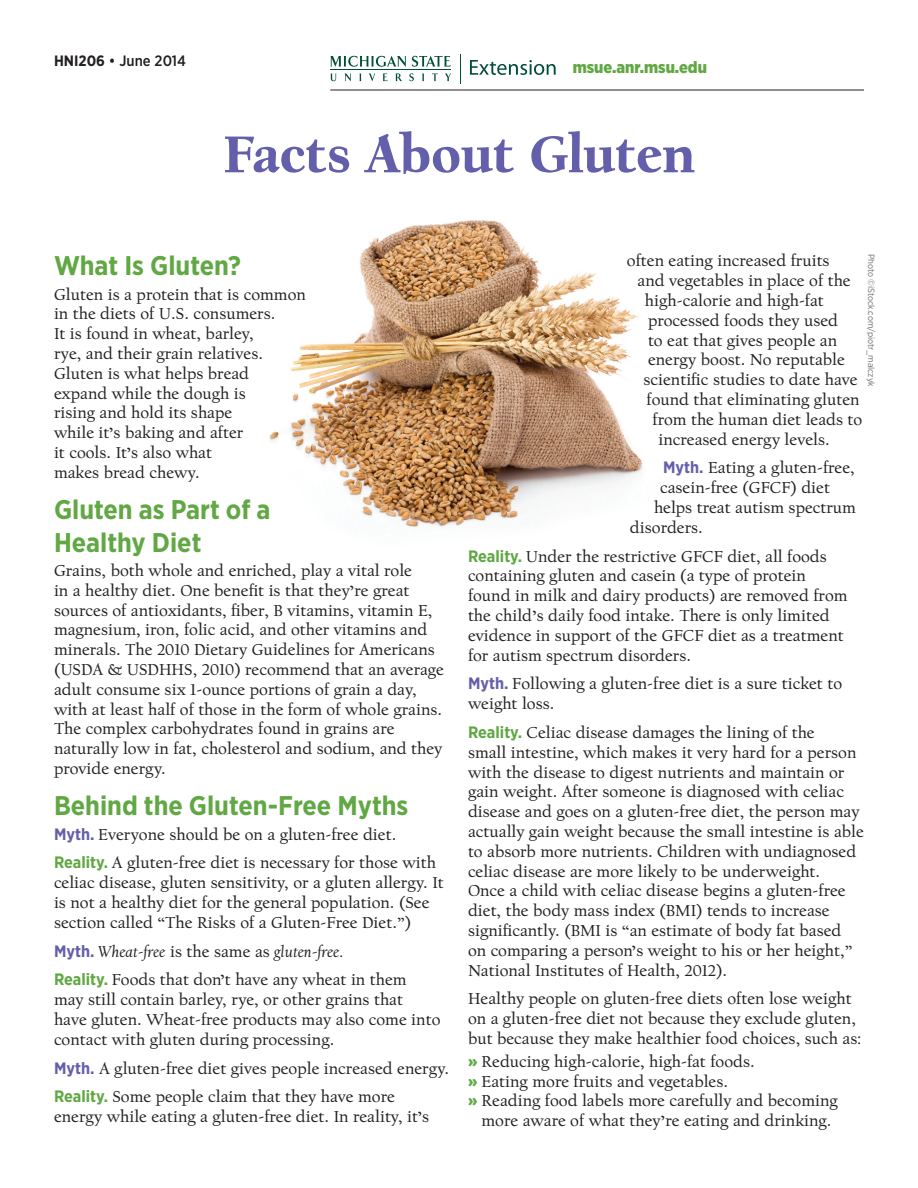
<style>
.page{position:relative;width:918px;height:1188px;background:#fff}
.page>*{position:absolute;margin:0;border:0;box-sizing:border-box;transform-origin:0 0}
.t1{font:900 54px "Californian FB Text";color:#645faa}
.t2{font:700 27px/32.4px "Gotham Narrow";color:#61a844}
.t3{font:16.5px/19.8px "Californian FB Text";color:#231f20}
.t4{font:900 16.5px "Gotham Narrow";color:#61a844}
.t5{font:500 15px "Gotham Narrow";color:#231f20}
.t6{font:9px "Gotham Narrow";color:#6c6d70}
.s1{font-weight:700}
.s2{font-family:"Gotham Narrow";font-weight:700;color:#645faa}
.s3{font-family:"Gotham Narrow";font-weight:700;color:#61a844}
.s4{font-style:italic}
.s5{font-family:"Gotham Narrow";font-weight:900;color:#61a844}
</style>
<div class="page">
<svg style="left:330px;top:74px;width:6px;height:7px"></svg>
<svg style="left:345px;top:74px;width:6px;height:7px"></svg>
<svg style="left:359px;top:74px;width:2px;height:7px"></svg>
<svg style="left:369px;top:74px;width:6px;height:7px"></svg>
<svg style="left:383px;top:74px;width:5px;height:7px"></svg>
<svg style="left:396px;top:74px;width:6px;height:7px"></svg>
<svg style="left:409px;top:73px;width:5px;height:8px"></svg>
<svg style="left:422px;top:74px;width:2px;height:7px"></svg>
<svg style="left:432px;top:74px;width:6px;height:7px"></svg>
<svg style="left:445px;top:74px;width:6px;height:7px"></svg>
<svg style="left:330px;top:56px;width:76px;height:11px"></svg>
<svg style="left:412px;top:56px;width:39px;height:11px"></svg>
<hr style="left:330px;top:69px;width:121px;height:1px;background:#004e38">
<svg style="left:470px;top:60px;width:86px;height:15px"></svg>
<svg style="left:460px;top:54px;width:1px;height:29px"></svg>
<hr style="left:330px;top:90px;width:534px;height:1px;background:#231f20">
<img style="left:269px;top:220px;width:374px;height:308px">
<p class="t5" style="left:54px;top:51px;width:134px"><span class="s1">HNI206</span> • June 2014</p>
<p class="t4" style="left:573px;top:56px;width:136px">msue.anr.msu.edu</p>
<h1 class="t1" style="left:223px;top:123px;width:474px">Facts About Gluten</h1>
<h2 class="t2" style="left:54px;top:249px;width:189px">What Is Gluten?</h2>
<p class="t3" style="left:54px;top:285px;width:253px">Gluten is a protein that is common in the diets of U.S. consumers.<br>It is found in wheat, barley,<br>rye, and their grain relatives.<br>Gluten is what helps bread expand while the dough is<br>rising and hold its shape<br>while it’s baking and after<br>it cools. It’s also what<br>makes bread chewy.</p>
<h2 class="t2" style="left:54px;top:493px;width:218px">Gluten as Part of a<br>Healthy Diet</h2>
<p class="t3" style="left:54px;top:561px;width:391px">Grains, both whole and enriched, play a vital role<br>in a healthy diet. One benefit is that they’re great sources of antioxidants, fiber, B vitamins, vitamin E, magnesium, iron, folic acid, and other vitamins and minerals. The 2010 Dietary Guidelines for Americans (USDA &amp; USDHHS, 2010) recommend that an average adult consume six 1-ounce portions of grain a day, with at least half of those in the form of whole grains.<br>The complex carbohydrates found in grains are naturally low in fat, cholesterol and sodium, and they provide energy.</p>
<h2 class="t2" style="left:54px;top:789px;width:356px">Behind the Gluten-Free Myths</h2>
<p class="t3" style="left:54px;top:820px;width:384px;line-height:28.8px"><span class="s2">Myth.</span> Everyone should be on a gluten-free diet.<br><span class="s3">Reality.</span> A gluten-free diet is necessary for those with</p>
<p class="t3" style="left:54px;top:873px;width:391px">celiac disease, gluten sensitivity, or a gluten allergy. It is not a healthy diet for the general population. (See section called “The Risks of a Gluten-Free Diet.”)</p>
<p class="t3" style="left:54px;top:937px;width:354px;line-height:28.8px"><span class="s2">Myth.</span> <span class="s4">Wheat-free</span> is the same as <span class="s4">gluten-free.<br></span><span class="s3">Reality.</span> Foods that don’t have any wheat in them</p>
<p class="t3" style="left:54px;top:990px;width:388px">may still contain barley, rye, or other grains that<br>have gluten. Wheat-free products may also come into contact with gluten during processing.</p>
<p class="t3" style="left:54px;top:1054px;width:397px;line-height:28.8px"><span class="s2">Myth.</span> A gluten-free diet gives people increased energy.<br><span class="s3">Reality.</span> Some people claim that they have more</p>
<p class="t3" style="left:54px;top:1107px;width:377px">energy while eating a gluten-free diet. In reality, it’s</p>
<p class="t3" style="left:627px;top:251px;width:204px">often eating increased fruits</p>
<p class="t3" style="left:637px;top:271px;width:215px">and vegetables in place of the</p>
<p class="t3" style="left:645px;top:291px;width:180px">high-calorie and high-fat</p>
<p class="t3" style="left:648px;top:311px;width:192px">processed foods they used</p>
<p class="t3" style="left:648px;top:331px;width:191px">to eat that gives people an</p>
<p class="t3" style="left:648px;top:350px;width:198px">energy boost. No reputable</p>
<p class="t3" style="left:643px;top:370px;width:216px">scientific studies to date have</p>
<p class="t3" style="left:646px;top:390px;width:215px">found that eliminating gluten</p>
<p class="t3" style="left:653px;top:410px;width:211px">from the human diet leads to</p>
<p class="t3" style="left:659px;top:430px;width:173px">increased energy levels.</p>
<p class="t3" style="left:663px;top:458px;width:193px"><span class="s2">Myth.</span> Eating a gluten-free,</p>
<p class="t3" style="left:660px;top:478px;width:172px">casein-free (GFCF) diet</p>
<p class="t3" style="left:654px;top:498px;width:204px">helps treat autism spectrum</p>
<p class="t3" style="left:630px;top:518px;width:74px">disorders.</p>
<p class="t3" style="left:468px;top:547px;width:381px"><span class="s3">Reality.</span> Under the restrictive GFCF diet, all foods containing gluten and casein (a type of protein found in milk and dairy products) are removed from the child’s daily food intake. There is only limited evidence in support of the GFCF diet as a treatment for autism spectrum disorders.</p>
<p class="t3" style="left:468px;top:674px;width:376px"><span class="s2">Myth.</span> Following a gluten-free diet is a sure ticket to weight loss.</p>
<p class="t3" style="left:468px;top:723px;width:397px"><span class="s3">Reality.</span> Celiac disease damages the lining of the<br>small intestine, which makes it very hard for a person with the disease to digest nutrients and maintain or gain weight. After someone is diagnosed with celiac disease and goes on a gluten-free diet, the person may actually gain weight because the small intestine is able to absorb more nutrients. Children with undiagnosed celiac disease are more likely to be underweight.<br>Once a child with celiac disease begins a gluten-free diet, the body mass index (BMI) tends to increase significantly. (BMI is “an estimate of body fat based<br>on comparing a person’s weight to his or her height,” National Institutes of Health, 2012).</p>
<p class="t3" style="left:468px;top:989px;width:395px">Healthy people on gluten-free diets often lose weight on a gluten-free diet not because they exclude gluten, but because they make healthier food choices, such as:</p>
<p class="t3" style="left:468px;top:1052px;width:288px"><span class="s5">»</span> Reducing high-calorie, high-fat foods.</p>
<p class="t3" style="left:468px;top:1072px;width:262px"><span class="s5">»</span> Eating more fruits and vegetables.</p>
<p class="t3" style="left:468px;top:1091px;width:371px"><span class="s5">»</span> Reading food labels more carefully and becoming</p>
<p class="t3" style="left:481px;top:1111px;width:352px">more aware of what they’re eating and drinking.</p>
<p class="t6" style="left:877px;top:254px;width:134px;rotate:90deg">Photo ©iStock.com/piotr_malczyk</p>
</div>
